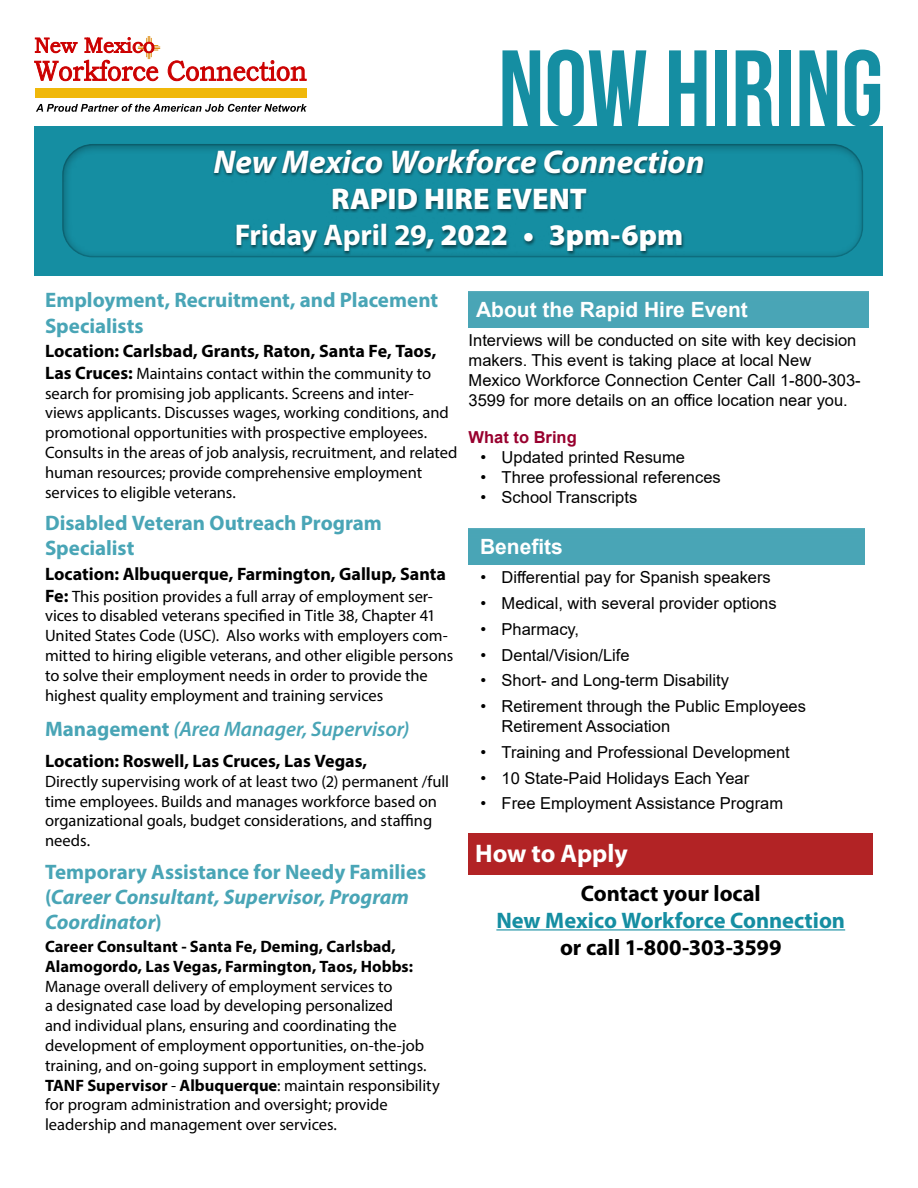
<style>
.page{position:relative;width:918px;height:1188px;background:#fff}
.page>*{position:absolute;margin:0;border:0;box-sizing:border-box;transform-origin:0 0}
.t1{font:700 108px "Bebas Neue";color:#158ea2}
.t2{font:italic 700 33px "Myriad Pro";letter-spacing:-.005em;color:#fff}
.t3{font:900 30px/36px "Myriad Pro";color:#fff;text-align:center}
.t4{font:700 25.5px "Myriad Pro";letter-spacing:-.005em;color:#fff}
.t5{font:700 22.5px "Myriad Pro";letter-spacing:-.005em;color:#000}
.t6{font:700 22.5px "Myriad Pro";letter-spacing:-.005em;color:#158ea2}
.t7{font:700 21px/25.2px "Myriad Pro";color:#49a5b6}
.t8{font:italic 700 21px/25.2px "Myriad Pro";color:#49a5b6}
.t9{font:italic 600 21px "Myriad Pro";color:#49a5b6}
.t10{font:700 21px "Arial";color:#fff}
.t11{font:700 18px "Myriad Pro";color:#000}
.t12{font:16.5px/19.8px "Myriad Pro";letter-spacing:-.005em;color:#000}
.t13{font:16.5px/19.8px "Arial";color:#000}
.t14{font:700 16.5px/19.8px "Myriad Pro";color:#000}
.t15{font:700 16.5px "Arial";color:#98002e}
.s1{font-weight:700}
.s2{font-weight:700;font-size:18px}
.s3{font-weight:700;font-style:normal}
.s4{font-style:normal}
</style>
<div class="page">
<div style="left:34px;top:126px;width:850px;height:149px;background:#158ea2"></div>
<div style="left:49px;top:134px;width:826px;height:126px;background:#000;opacity:.4"></div>
<div style="left:213px;top:150px;width:492px;height:106px;background:#000;opacity:.5"></div>
<div style="left:36px;top:88px;width:271px;height:10px;background:#f0b80a"></div>
<svg style="left:34px;top:36px;width:273px;height:45px"></svg>
<svg style="left:36px;top:104px;width:271px;height:8px"></svg>
<div style="left:469px;top:833px;width:404px;height:42px;background:#b22325"></div>
<div style="left:469px;top:292px;width:399px;height:36px;background:#49a5b6"></div>
<div style="left:469px;top:529px;width:396px;height:36px;background:#49a5b6"></div>
<hr style="left:496px;top:929px;width:349px;height:1px;background:#158ea2">
<h1 class="t1" style="left:498px;top:29px;width:387px">NOW HIRING</h1>
<h2 class="t2" style="left:213px;top:141px;width:493px">New Mexico Workforce Connection</h2>
<h3 class="t3" style="left:235px;top:180px;width:450px">RAPID HIRE EVENT<br><span class="s1">Friday April 29</span>, 2022 • 3pm-6pm</h3>
<p class="t7" style="left:45px;top:287px;width:395px">Employment, Recruitment, and Placement<br>Specialists</p>
<p class="t11" style="left:45px;top:339px;width:393px">Location: Carlsbad, Grants, Raton, Santa Fe, Taos,</p>
<p class="t12" style="left:45px;top:363px;width:414px"><span class="s2">Las Cruces:</span> Maintains contact within the community to search for promising job applicants. Screens and inter-<br>views applicants. Discusses wages, working conditions, and promotional opportunities with prospective employees.<br>Consults in the areas of job analysis, recruitment, and related human resources; provide comprehensive employment services to eligible veterans.</p>
<p class="t7" style="left:45px;top:510px;width:338px">Disabled Veteran Outreach Program<br>Specialist</p>
<p class="t11" style="left:45px;top:562px;width:402px">Location: Albuquerque, Farmington, Gallup, Santa</p>
<p class="t12" style="left:45px;top:586px;width:410px"><span class="s2">Fe:</span> This position provides a full array of employment ser&shy;vices to disabled veterans specified in Title 38, Chapter 41<br>United States Code (USC). Also works with employers com&shy;mitted to hiring eligible veterans, and other eligible persons to solve their employment needs in order to provide the highest quality employment and training services</p>
<p class="t9" style="left:45px;top:716px;width:366px"><span class="s3">Management</span> (Area Manager, Supervisor)</p>
<p class="t11" style="left:45px;top:749px;width:324px">Location: Roswell, Las Cruces, Las Vegas,</p>
<p class="t12" style="left:45px;top:771px;width:405px">Directly supervising work of at least two (2) permanent /full time employees. Builds and manages workforce based on organizational goals, budget considerations, and staffing needs.</p>
<p class="t8" style="left:45px;top:859px;width:383px"><span class="s4">Temporary Assistance for Needy Families (</span>Career Consultant, Supervisor, Program<br>Coordinator<span class="s4">)</span></p>
<p class="t14" style="left:45px;top:936px;width:369px">Career Consultant - Santa Fe, Deming, Carlsbad,<br>Alamogordo, Las Vegas, Farmington, Taos, Hobbs:</p>
<p class="t12" style="left:45px;top:976px;width:396px">Manage overall delivery of employment services to<br>a designated case load by developing personalized<br>and individual plans, ensuring and coordinating the development of employment opportunities, on-the-job training, and on-going support in employment settings.<br><span class="s1">TANF Supervisor</span> - <span class="s1">Albuquerque</span>: maintain responsibility for program administration and oversight; provide leadership and management over services.</p>
<p class="t10" style="left:476px;top:295px;width:273px">About the Rapid Hire Event</p>
<p class="t13" style="left:469px;top:330px;width:394px">Interviews will be conducted on site with key decision makers. This event is taking place at local New Mexico Workforce Connection Center Call 1-800-303- 3599 for more details on an office location near you.</p>
<p class="t15" style="left:469px;top:426px;width:110px">What to Bring</p>
<p class="t13" style="left:481px;top:447px;width:206px">• Updated printed Resume</p>
<p class="t13" style="left:481px;top:467px;width:242px">• Three professional references</p>
<p class="t13" style="left:481px;top:487px;width:158px">• School Transcripts</p>
<p class="t10" style="left:480px;top:532px;width:84px">Benefits</p>
<p class="t13" style="left:481px;top:567px;width:292px">• Differential pay for Spanish speakers</p>
<p class="t13" style="left:481px;top:593px;width:298px">• Medical, with several provider options</p>
<p class="t13" style="left:481px;top:619px;width:100px">• Pharmacy,</p>
<p class="t13" style="left:481px;top:645px;width:151px">• Dental/Vision/Life</p>
<p class="t13" style="left:481px;top:671px;width:250px">• Short- and Long-term Disability</p>
<p class="t13" style="left:502px;top:696px;width:306px;text-indent:-21px">• Retirement through the Public Employees<br>Retirement Association</p>
<p class="t13" style="left:481px;top:742px;width:311px">• Training and Professional Development</p>
<p class="t13" style="left:481px;top:768px;width:270px">• 10 State-Paid Holidays Each Year</p>
<p class="t13" style="left:481px;top:794px;width:304px">• Free Employment Assistance Program</p>
<h3 class="t4" style="left:475px;top:837px;width:154px">How to Apply</h3>
<h3 class="t5" style="left:581px;top:878px;width:181px">Contact your local</h3>
<h3 class="t6" style="left:496px;top:905px;width:350px">New Mexico Workforce Connection</h3>
<h3 class="t5" style="left:560px;top:932px;width:223px">or call 1-800-303-3599</h3>
</div>
